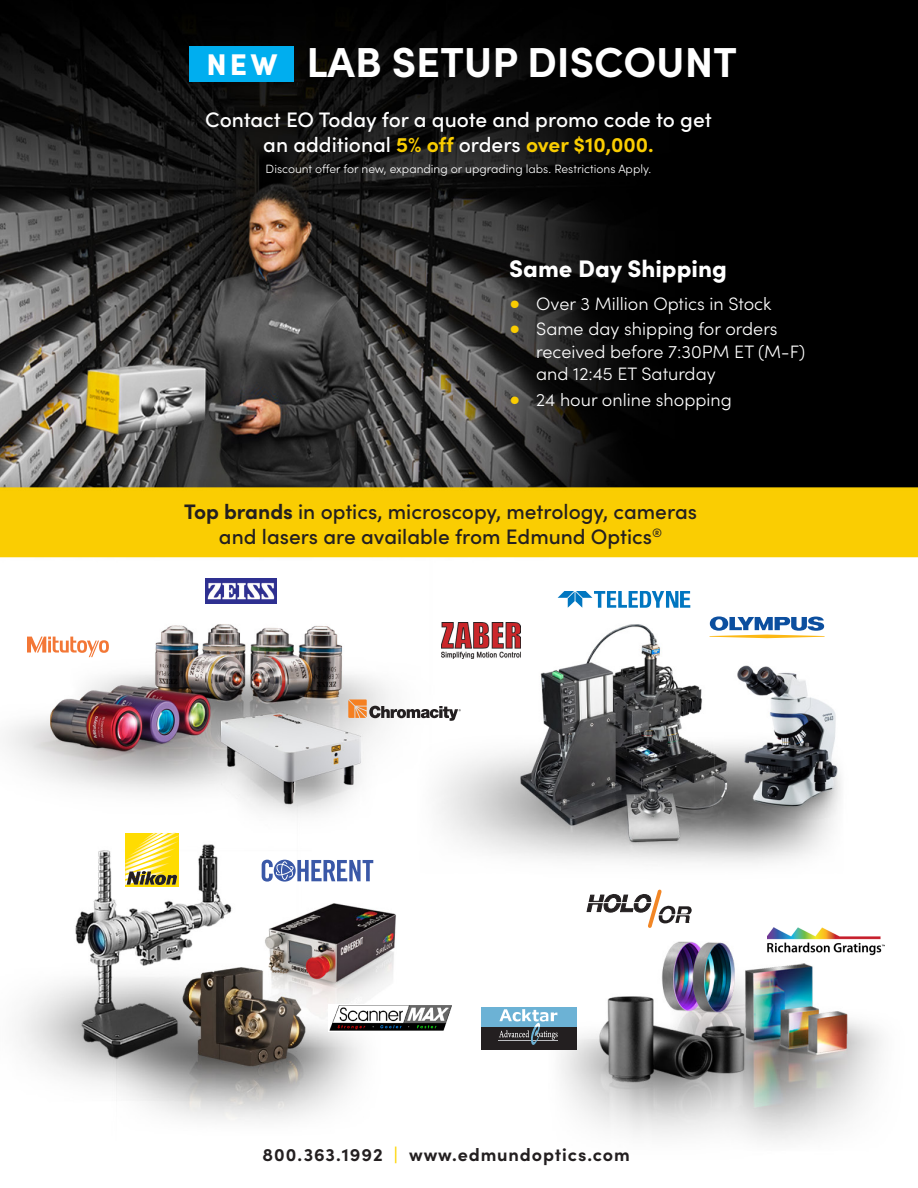
<style>
.page{position:relative;width:918px;height:1188px;background:#fff}
.page>*{position:absolute;margin:0;border:0;box-sizing:border-box;transform-origin:0 0}
.t1{font:700 42px "Sofia Pro";color:#fff}
._7_NEW_Logo{font:900 30px "Sofia Pro";color:#fff}
.t2{font:900 24px "Sofia Pro";color:#fff}
.t3{font:500 21px/25.5px "Sofia Pro";color:#231f20;text-align:center}
.t4{font:500 21px/25.5px "Sofia Pro";color:#fff;text-align:center}
.t5{font:300 18px/22.5px "Sofia Pro";color:#fff}
.t6{font:700 18px "Sofia Pro";letter-spacing:.05em;color:#231f20}
.t7{font:300 12px "Sofia Pro";color:#fff}
.s1{font-weight:700;color:#facd01}
.s2{font-weight:900;font-size:24px;color:#facd01}
.s3{font-weight:700}
.s4{color:#fed503}
</style>
<div class="page">
<img style="left:0;top:0;width:918px;height:1141px">
<div style="left:125px;top:833px;width:54px;height:54px;background:#ffdc01"></div>
<svg style="left:125px;top:833px;width:54px;height:52px"></svg>
<svg style="left:27px;top:637px;width:82px;height:20px"></svg>
<img style="left:205px;top:578px;width:71px;height:25px">
<svg style="left:710px;top:616px;width:115px;height:22px"></svg>
<img style="left:767px;top:927px;width:117px;height:28px">
<img style="left:329px;top:1004px;width:123px;height:28px">
<svg style="left:587px;top:889px;width:105px;height:38px"></svg>
<hr style="left:586px;top:902px;width:66px;height:1px;background:#fff">
<hr style="left:656px;top:914px;width:54px;height:1px;background:#fff">
<svg style="left:558px;top:591px;width:132px;height:17px"></svg>
<img style="left:442px;top:622px;width:79px;height:37px">
<svg style="left:348px;top:699px;width:113px;height:22px"></svg>
<svg style="left:262px;top:860px;width:111px;height:22px"></svg>
<div style="left:481px;top:1022px;width:96px;height:28px;background:#231f20"></div>
<div style="left:481px;top:1007px;width:96px;height:20px;background:#6cb2d5"></div>
<svg style="left:499px;top:1009px;width:59px;height:36px"></svg>
<div style="left:190px;top:46px;width:104px;height:36px;background:#00aeef"></div>
<p class="_7_NEW_Logo" style="left:207px;top:41px;width:72px">NEW</p>
<p class="t1" style="left:306px;top:30px;width:432px">LAB SETUP DISCOUNT</p>
<p class="t4" style="left:205px;top:106px;width:508px">Contact EO Today for a quote and promo code to get an additional <span class="s1">5% off</span> orders <span class="s1">over $10,000.</span></p>
<p class="t7" style="left:266px;top:161px;width:387px">Discount offer for new, expanding or upgrading labs. Restrictions Apply.</p>
<p class="t2" style="left:509px;top:249px;width:219px">Same Day Shipping</p>
<p class="t5" style="left:509px;top:291px;width:264px"><span class="s2">•</span> Over 3 Million Optics in Stock</p>
<p class="t5" style="left:536px;top:316px;width:270px;text-indent:-27px"><span class="s2">•</span> Same day shipping for orders received before 7:30PM ET (M-F) and 12:45 ET Saturday</p>
<p class="t5" style="left:509px;top:387px;width:224px"><span class="s2">•</span> 24 hour online shopping</p>
<p class="t3" style="left:184px;top:497px;width:514px"><span class="s3">Top brands</span> in optics, microscopy, metrology, cameras and lasers are available from Edmund Optics<sup>®</sup></p>
<p class="t6" style="left:263px;top:1141px;width:369px">800.363.1992 <span class="s4">|</span> www.edmundoptics.com</p>
</div>
